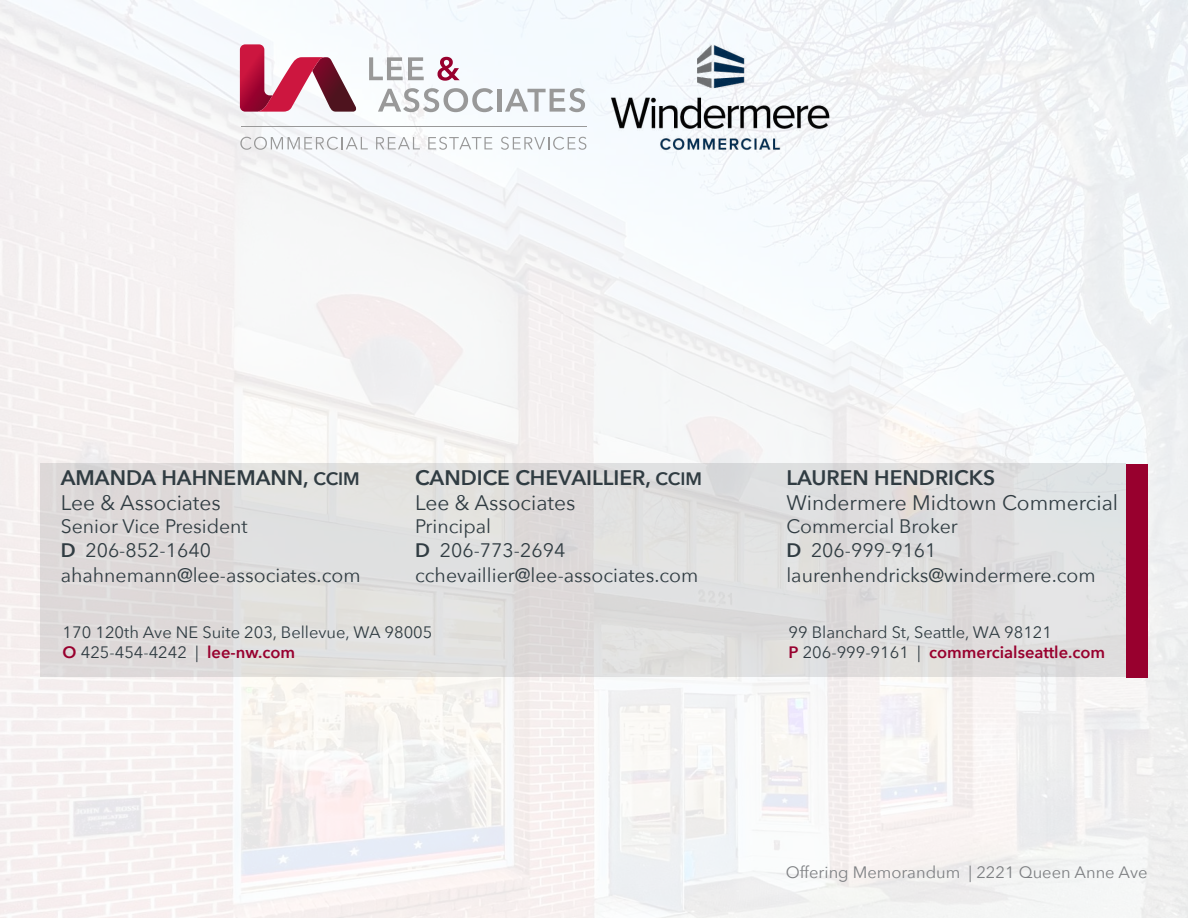
<style>
.page{position:relative;width:1188px;height:918px;background:#fff}
.page>*{position:absolute;margin:0;border:0;box-sizing:border-box;transform-origin:0 0}
.t1{font:600 21px/25.2px "Avenir Next";color:#303c42}
.t2{font:21px "Avenir Next";color:#303c42}
.t3{font:19.5px/23.4px "Avenir Next";color:#303c42}
.t4{font:16.5px/19.8px "Avenir Next";color:#303c42}
.t5{font:16.5px "Avenir Next";color:#7e8083}
.s1{font-size:18px}
.s2{font-weight:400}
.s3{font-weight:600}
.s4{font-weight:600;color:#98002e}
</style>
<div class="page">
<svg style="left:369px;top:57px;width:55px;height:23px"></svg>
<svg style="left:438px;top:57px;width:22px;height:24px"></svg>
<svg style="left:378px;top:88px;width:115px;height:24px"></svg>
<hr style="left:497px;top:89px;width:4px;height:23px;background:#999">
<svg style="left:505px;top:88px;width:80px;height:24px"></svg>
<svg style="left:240px;top:44px;width:117px;height:68px"></svg>
<svg style="left:240px;top:137px;width:128px;height:13px"></svg>
<svg style="left:376px;top:137px;width:44px;height:12px"></svg>
<svg style="left:428px;top:137px;width:64px;height:13px"></svg>
<svg style="left:501px;top:137px;width:85px;height:13px"></svg>
<hr style="left:241px;top:126px;width:345px;height:1px;background:#999">
<div style="left:40px;top:464px;width:1086px;height:213px;background:#dfdfde"></div>
<div style="left:1126px;top:464px;width:22px;height:214px;background:#98002e"></div>
<img style="left:611px;top:40px;width:219px;height:114px">
<p class="t1" style="left:61px;top:464px;width:301px">AMANDA HAHNEMANN, <span class="s1">CCIM<br></span><span class="s2">Lee &amp; Associates</span></p>
<p class="t3" style="left:61px;top:514px;width:189px">Senior Vice President<br><span class="s3">D</span> 206-852-1640</p>
<p class="t3" style="left:61px;top:562px;width:301px">ahahnemann@lee-associates.com</p>
<p class="t1" style="left:415px;top:464px;width:288px">CANDICE CHEVAILLIER, <span class="s1">CCIM<br></span><span class="s2">Lee &amp; Associates</span></p>
<p class="t3" style="left:415px;top:514px;width:152px">Principal<br><span class="s3">D</span> 206-773-2694</p>
<p class="t3" style="left:415px;top:563px;width:285px">cchevaillier@lee-associates.com</p>
<p class="t4" style="left:63px;top:622px;width:371px">170 120th Ave NE Suite 203, Bellevue, WA 98005<br><span class="s4">O</span> 425-454-4242 | <span class="s4">lee-nw.com</span></p>
<p class="t1" style="left:786px;top:464px;width:210px">LAUREN HENDRICKS</p>
<p class="t2" style="left:786px;top:485px;width:333px">Windermere Midtown Commercial</p>
<p class="t3" style="left:786px;top:514px;width:173px">Commercial Broker<br><span class="s3">D</span> 206-999-9161</p>
<p class="t3" style="left:786px;top:562px;width:311px">laurenhendricks@windermere.com</p>
<p class="t4" style="left:788px;top:622px;width:318px">99 Blanchard St, Seattle, WA 98121<br><span class="s4">P</span> 206-999-9161 | <span class="s4">commercialseattle.com</span></p>
<p class="t5" style="left:786px;top:858px;width:363px">Offering Memorandum | 2221 Queen Anne Ave</p>
</div>
